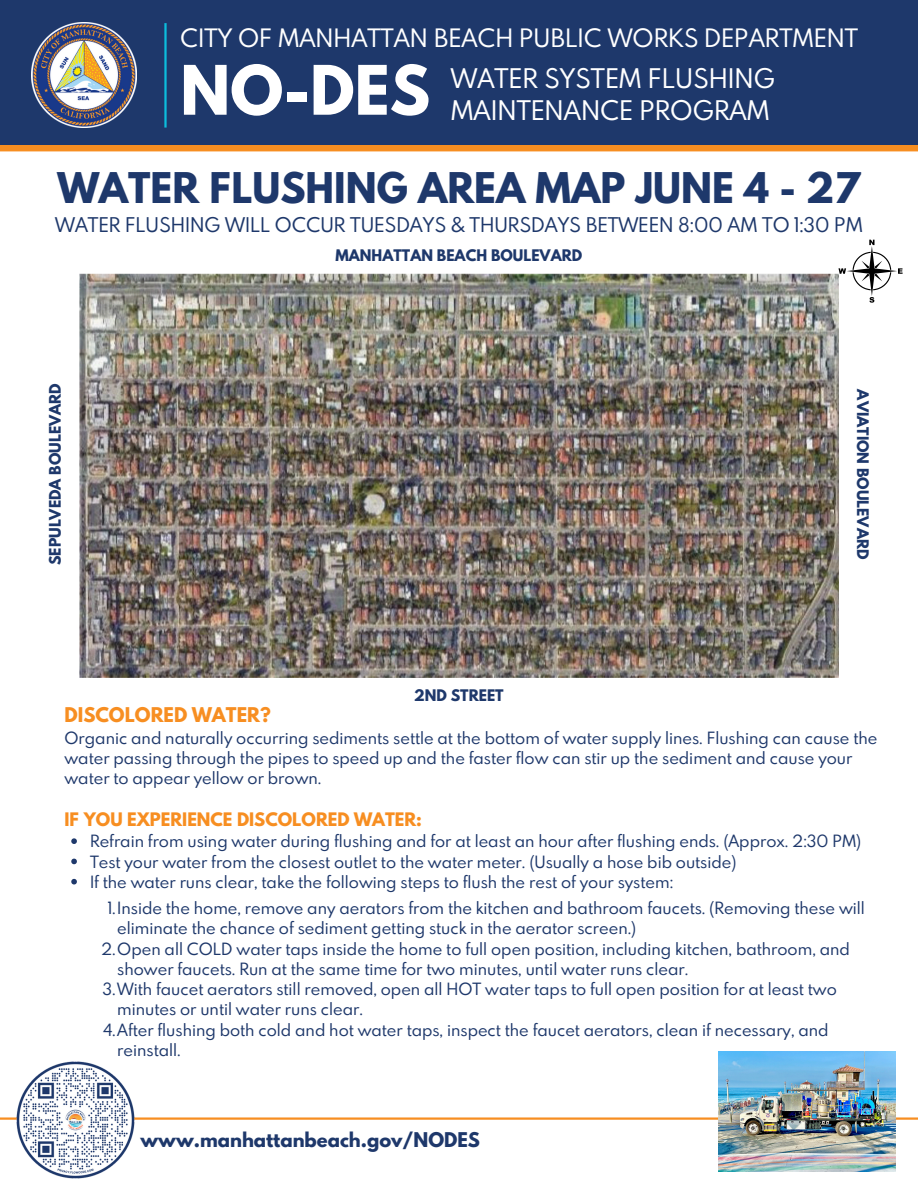
<style>
.page{position:relative;width:918px;height:1188px;background:#fff}
.page>*{position:absolute;margin:0;border:0;box-sizing:border-box;transform-origin:0 0}
.t1{font:800 60.45px "Spartan MB";color:#fff}
.t2{font:800 37.5px "Spartan MB";color:#1e386b}
.t3{font:24px/32.7px "Spartan MB";color:#fff}
.t4{font:22.5px "Spartan MB";color:#fff}
.t5{font:18px "Spartan MB";color:#1e386b}
.t6{font:800 18px "Spartan MB";color:#1e386b}
.t7{font:800 18px "Spartan MB";color:#f78e21}
.t8{font:800 16.5px "Spartan MB";color:#f78e21}
.t9{font:15px/20.2px "Spartan MB";color:#1e386b}
.t10{font:800 14.1px "Spartan MB";color:#1e386b}
</style>
<div class="page">
<div style="left:0;top:142px;width:918px;height:9px;background:#f78e21"></div>
<hr style="left:0;top:1117px;width:918px;height:3px;background:#f78e21">
<img style="left:719px;top:1051px;width:176px;height:121px">
<div style="left:0;top:0;width:918px;height:145px;background:#1e386b"></div>
<img style="left:32px;top:23px;width:104px;height:104px">
<hr style="left:164px;top:23px;width:3px;height:105px;background:#0cbddc">
<img style="left:79px;top:274px;width:760px;height:404px">
<img style="left:15px;top:1061px;width:121px;height:118px">
<svg style="left:838px;top:240px;width:65px;height:63px"></svg>
<svg style="left:71px;top:838px;width:6px;height:6px"></svg>
<svg style="left:71px;top:859px;width:6px;height:5px"></svg>
<svg style="left:71px;top:879px;width:6px;height:5px"></svg>
<p class="t4" style="left:180px;top:21px;width:679px">CITY OF MANHATTAN BEACH PUBLIC WORKS DEPARTMENT</p>
<p class="t1" style="left:180px;top:43px;width:251px">NO-DES</p>
<h2 class="t3" style="left:451px;top:61px;width:326px">WATER SYSTEM FLUSHING<br>MAINTENANCE PROGRAM</h2>
<h5 class="t2" style="left:58px;top:158px;width:804px">WATER FLUSHING AREA MAP JUNE 4 - 27</h5>
<p class="t5" style="left:55px;top:211px;width:809px">WATER FLUSHING WILL OCCUR TUESDAYS &amp; THURSDAYS BETWEEN 8:00 AM TO 1:30 PM</p>
<p class="t10" style="left:335px;top:245px;width:248px">MANHATTAN BEACH BOULEVARD</p>
<p class="t10" style="left:44px;top:565px;width:183px;rotate:-90deg">SEPULVEDA BOULEVARD</p>
<p class="t10" style="left:874px;top:389px;width:171px;rotate:90deg">AVIATION BOULEVARD</p>
<p class="t10" style="left:414px;top:684px;width:91px">2ND STREET</p>
<p class="t7" style="left:65px;top:701px;width:208px">DISCOLORED WATER?</p>
<p class="t9" style="left:65px;top:727px;width:814px">Organic and naturally occurring sediments settle at the bottom of water supply lines. Flushing can cause the water passing through the pipes to speed up and the faster flow can stir up the sediment and cause your water to appear yellow or brown.</p>
<p class="t8" style="left:65px;top:806px;width:359px">IF YOU EXPERIENCE DISCOLORED WATER:</p>
<p class="t9" style="left:90px;top:831px;width:773px">Refrain from using water during flushing and for at least an hour after flushing ends. (Approx. 2:30 PM)<br>Test your water from the closest outlet to the water meter. (Usually a hose bib outside)<br>If the water runs clear, take the following steps to flush the rest of your system:</p>
<p class="t9" style="left:117px;top:898px;width:749px;text-indent:-9px">1.Inside the home, remove any aerators from the kitchen and bathroom faucets. (Removing these will eliminate the chance of sediment getting stuck in the aerator screen.)</p>
<p class="t9" style="left:117px;top:938px;width:734px;text-indent:-16px">2.Open all COLD water taps inside the home to full open position, including kitchen, bathroom, and shower faucets. Run at the same time for two minutes, until water runs clear.</p>
<p class="t9" style="left:117px;top:979px;width:721px;text-indent:-15px">3.With faucet aerators still removed, open all HOT water taps to full open position for at least two minutes or until water runs clear.</p>
<p class="t9" style="left:117px;top:1019px;width:713px;text-indent:-14px">4.After flushing both cold and hot water taps, inspect the faucet aerators, clean if necessary, and reinstall.</p>
<p class="t6" style="left:141px;top:1126px;width:341px">www.manhattanbeach.gov/NODES</p>
</div>
